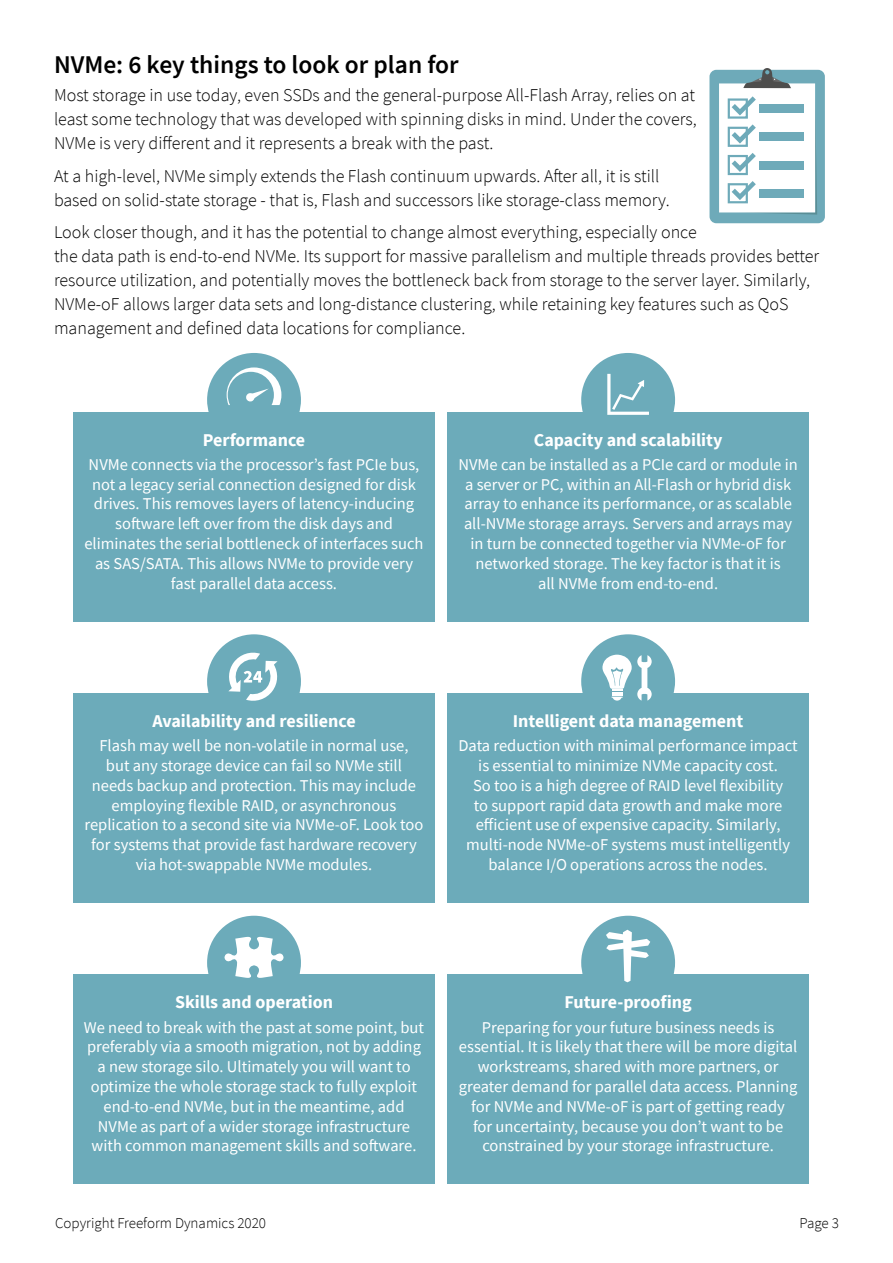
<style>
.page{position:relative;width:893px;height:1263px;background:#fff}
.page>*{position:absolute;margin:0;border:0;box-sizing:border-box;transform-origin:0 0}
.t1{font:600 25.5px "Source Sans Pro";color:#000}
.t2{font:300 18px/24px "Source Sans Pro";color:#000}
.t3{font:700 18px "Source Sans Pro";color:#fff}
.t4{font:16.5px/19.8px "Source Sans Pro";color:#fff;text-align:center}
.t5{font:300 15px "Source Sans Pro";color:#000}
</style>
<div class="page">
<div style="left:709px;top:70px;width:116px;height:153px;background:#6eaab9;border-radius:7px"></div>
<div style="left:719px;top:83px;width:96px;height:129px;background:#fff"></div>
<svg style="left:743px;top:68px;width:48px;height:20px"></svg>
<svg style="left:728px;top:96px;width:89px;height:119px"></svg>
<div style="left:759px;top:104px;width:45px;height:9px;background:#6eaab9"></div>
<div style="left:759px;top:133px;width:45px;height:8px;background:#6eaab9"></div>
<div style="left:759px;top:161px;width:45px;height:8px;background:#6eaab9"></div>
<div style="left:759px;top:189px;width:45px;height:8px;background:#6eaab9"></div>
<div style="left:447px;top:693px;width:362px;height:210px;background:#6cabba"></div>
<div style="left:447px;top:974px;width:362px;height:210px;background:#6cabba"></div>
<div style="left:447px;top:412px;width:362px;height:210px;background:#6cabba"></div>
<div style="left:73px;top:693px;width:362px;height:210px;background:#6cabba"></div>
<div style="left:73px;top:974px;width:362px;height:210px;background:#6cabba"></div>
<div style="left:73px;top:412px;width:362px;height:210px;background:#6cabba"></div>
<svg style="left:207px;top:353px;width:94px;height:59px"></svg>
<svg style="left:207px;top:634px;width:94px;height:67px"></svg>
<svg style="left:581px;top:916px;width:94px;height:66px"></svg>
<svg style="left:581px;top:353px;width:94px;height:62px"></svg>
<svg style="left:581px;top:634px;width:94px;height:67px"></svg>
<svg style="left:207px;top:916px;width:94px;height:62px"></svg>
<h1 class="t1" style="left:54px;top:48px;width:406px">NVMe: 6 key things to look or plan for</h1>
<p class="t2" style="left:54px;top:83px;width:644px;text-align:justify">Most storage in use today, even SSDs and the general-purpose All-Flash Array, relies on at least some technology that was developed with spinning disks in mind. Under the covers, NVMe is very different and it represents a break with the past.</p>
<p class="t2" style="left:54px;top:164px;width:617px">At a high-level, NVMe simply extends the Flash continuum upwards. After all, it is still based on solid-state storage - that is, Flash and successors like storage-class memory.</p>
<p class="t2" style="left:54px;top:220px;width:767px">Look closer though, and it has the potential to change almost everything, especially once<br>the data path is end-to-end NVMe. Its support for massive parallelism and multiple threads provides better resource utilization, and potentially moves the bottleneck back from storage to the server layer. Similarly, NVMe-oF allows larger data sets and long-distance clustering, while retaining key features such as QoS management and defined data locations for compliance.</p>
<p class="t3" style="left:203px;top:427px;width:104px">Performance</p>
<p class="t4" style="left:84px;top:454px;width:341px">NVMe connects via the processor’s fast PCIe bus, not a legacy serial connection designed for disk drives. This removes layers of latency-inducing software left over from the disk days and eliminates the serial bottleneck of interfaces such as SAS/SATA. This allows NVMe to provide very fast parallel data access.</p>
<p class="t3" style="left:534px;top:427px;width:190px">Capacity and scalability</p>
<p class="t4" style="left:458px;top:454px;width:341px">NVMe can be installed as a PCIe card or module in a server or PC, within an All-Flash or hybrid disk array to enhance its performance, or as scalable all-NVMe storage arrays. Servers and arrays may in turn be connected together via NVMe-oF for networked storage. The key factor is that it is<br>all NVMe from end-to-end.</p>
<p class="t3" style="left:152px;top:709px;width:205px">Availability and resilience</p>
<p class="t4" style="left:85px;top:736px;width:340px">Flash may well be non-volatile in normal use,<br>but any storage device can fail so NVMe still needs backup and protection. This may include employing flexible RAID, or asynchronous replication to a second site via NVMe-oF. Look too for systems that provide fast hardware recovery via hot-swappable NVMe modules.</p>
<p class="t3" style="left:513px;top:709px;width:232px">Intelligent data management</p>
<p class="t4" style="left:458px;top:736px;width:341px">Data reduction with minimal performance impact is essential to minimize NVMe capacity cost.<br>So too is a high degree of RAID level flexibility<br>to support rapid data growth and make more efficient use of expensive capacity. Similarly, multi-node NVMe-oF systems must intelligently balance I/O operations across the nodes.</p>
<p class="t3" style="left:175px;top:990px;width:160px">Skills and operation</p>
<p class="t4" style="left:84px;top:1017px;width:342px">We need to break with the past at some point, but preferably via a smooth migration, not by adding a new storage silo. Ultimately you will want to optimize the whole storage stack to fully exploit end-to-end NVMe, but in the meantime, add NVMe as part of a wider storage infrastructure with common management skills and software.</p>
<p class="t3" style="left:564px;top:990px;width:129px">Future-proofing</p>
<p class="t4" style="left:459px;top:1017px;width:340px">Preparing for your future business needs is essential. It is likely that there will be more digital workstreams, shared with more partners, or greater demand for parallel data access. Planning for NVMe and NVMe-oF is part of getting ready<br>for uncertainty, because you don’t want to be constrained by your storage infrastructure.</p>
<p class="t5" style="left:55px;top:1213px;width:213px">Copyright Freeform Dynamics 2020</p>
<p class="t5" style="left:799px;top:1213px;width:41px">Page 3</p>
</div>
